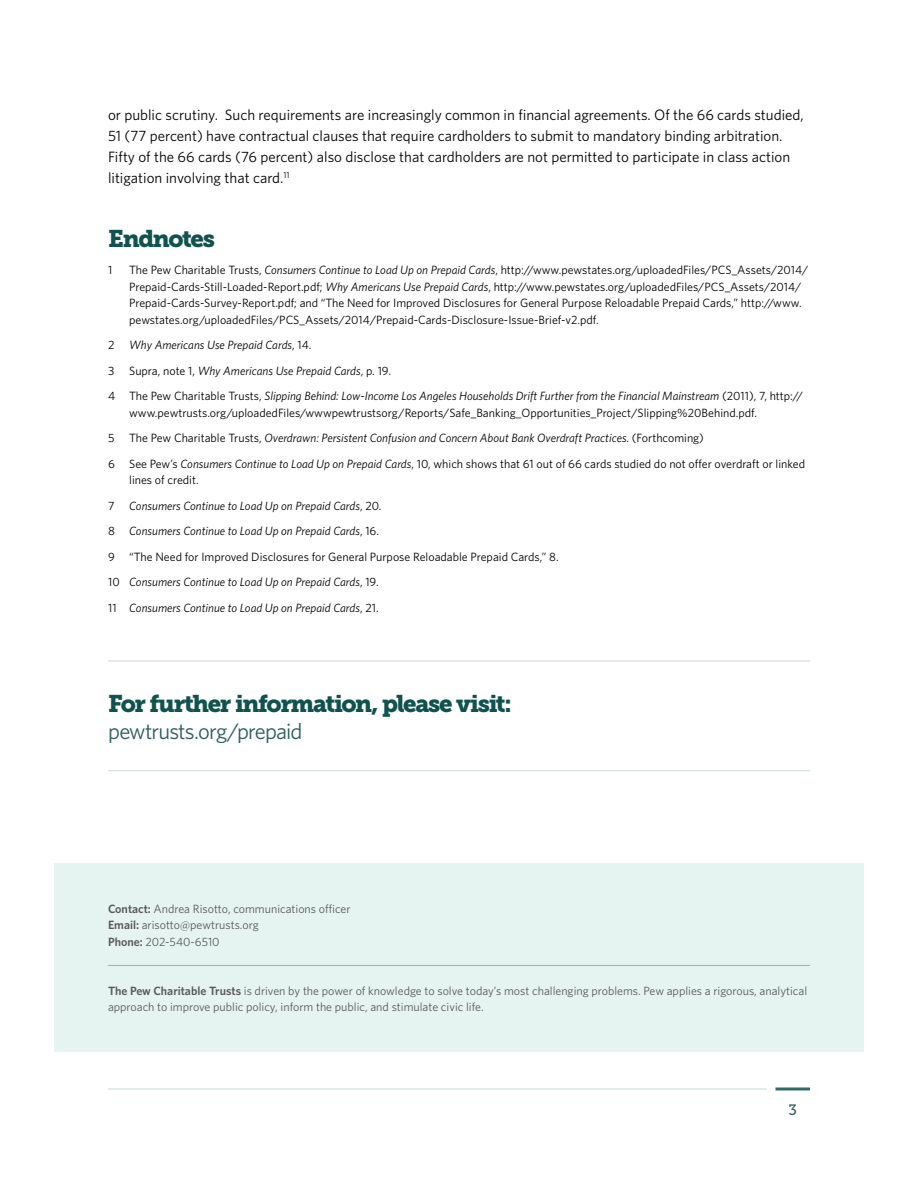
<style>
.page{position:relative;width:918px;height:1188px;background:#fff}
.page>*{position:absolute;margin:0;border:0;box-sizing:border-box;transform-origin:0 0}
.t1{font:24px "Museo Slab 900";letter-spacing:-.055em;color:#10524d}
.t2{font:22.5px "Whitney";letter-spacing:-.04em;color:#2d5f5a}
.t3{font:15px/21px "Whitney";color:#000}
.t4{font:15px "Museo Slab 500";color:#2d5f5a}
.t5{font:12px/16.5px "Whitney";color:#000}
.t6{font:italic 12px/25.5px "Whitney";color:#000}
.t7{font:12px/16.5px "Whitney";color:#58595b}
.s1{font-style:italic}
.s2{font-style:normal}
.s3{font-weight:600}
</style>
<div class="page">
<hr style="left:108px;top:1088px;width:659px;height:2px;background:#004741">
<hr style="left:776px;top:1088px;width:34px;height:2px;background:#004741">
<div style="left:54px;top:863px;width:810px;height:189px;background:#e6f4f1"></div>
<hr style="left:108px;top:660px;width:702px;height:2px;background:#004741">
<hr style="left:108px;top:770px;width:702px;height:1px;background:#004741">
<hr style="left:108px;top:965px;width:702px;height:1px;background:#000">
<p class="t3" style="left:108px;top:104px;width:697px">or public scrutiny. Such requirements are increasingly common in financial agreements. Of the 66 cards studied, 51 (77 percent) have contractual clauses that require cardholders to submit to mandatory binding arbitration.<br>Fifty of the 66 cards (76 percent) also disclose that cardholders are not permitted to participate in class action litigation involving that card.<sup>11</sup></p>
<h1 class="t1" style="left:108px;top:225px;width:108px">Endnotes</h1>
<p class="t5" style="left:108px;top:262px;width:6px">1</p>
<p class="t5" style="left:129px;top:262px;width:681px">The Pew Charitable Trusts, <span class="s1">Consumers Continue to Load Up on Prepaid Cards</span>, http://www.pewstates.org/uploadedFiles/PCS_Assets/2014/ Prepaid-Cards-Still-Loaded-Report.pdf; <span class="s1">Why Americans Use Prepaid Cards</span>, http://www.pewstates.org/uploadedFiles/PCS_Assets/2014/ Prepaid-Cards-Survey-Report.pdf; and “The Need for Improved Disclosures for General Purpose Reloadable Prepaid Cards,” http://www. pewstates.org/uploadedFiles/PCS_Assets/2014/Prepaid-Cards-Disclosure-Issue-Brief-v2.pdf.</p>
<p class="t6" style="left:108px;top:332px;width:696px"><span class="s2">2</span> Why Americans Use Prepaid Cards<span class="s2">, 14.<br>3 Supra, note 1,</span> Why Americans Use Prepaid Cards<span class="s2">, p. 19.<br>4 The Pew Charitable Trusts,</span> Slipping Behind: Low-Income Los Angeles Households Drift Further from the Financial Mainstream <span class="s2">(2011), 7, http://</span></p>
<p class="t5" style="left:108px;top:400px;width:699px;line-height:25.5px;text-indent:21px">www.pewtrusts.org/uploadedFiles/wwwpewtrustsorg/Reports/Safe_Banking_Opportunities_Project/Slipping%20Behind.pdf.<br>5 The Pew Charitable Trusts, <span class="s1">Overdrawn: Persistent Confusion and Concern About Bank Overdraft Practices</span>. (Forthcoming)<br>6 See Pew’s <span class="s1">Consumers Continue to Load Up on Prepaid Cards</span>, 10, which shows that 61 out of 66 cards studied do not offer overdraft or linked</p>
<p class="t6" style="left:108px;top:467px;width:452px;text-indent:21px"><span class="s2">lines of credit.<br>7</span> Consumers Continue to Load Up on Prepaid Cards<span class="s2">, 20.<br>8</span> Consumers Continue to Load Up on Prepaid Cards<span class="s2">, 16.<br>9 “The Need for Improved Disclosures for General Purpose Reloadable Prepaid Cards,” 8.<br>10</span> Consumers Continue to Load Up on Prepaid Cards<span class="s2">, 19.<br>11</span> Consumers Continue to Load Up on Prepaid Cards<span class="s2">, 21.</span></p>
<h1 class="t1" style="left:108px;top:690px;width:405px">For further information, please visit:</h1>
<h2 class="t2" style="left:108px;top:716px;width:196px">pewtrusts.org/prepaid</h2>
<p class="t7" style="left:108px;top:900px;width:244px"><span class="s3">Contact:</span> Andrea Risotto, communications officer<br><span class="s3">Email:</span> arisotto@pewtrusts.org<br><span class="s3">Phone:</span> 202-540-6510</p>
<p class="t7" style="left:108px;top:982px;width:701px"><span class="s3">The Pew Charitable Trusts</span> is driven by the power of knowledge to solve today’s most challenging problems. Pew applies a rigorous, analytical approach to improve public policy, inform the public, and stimulate civic life.</p>
<p class="t4" style="left:788px;top:1101px;width:10px">3</p>
</div>
